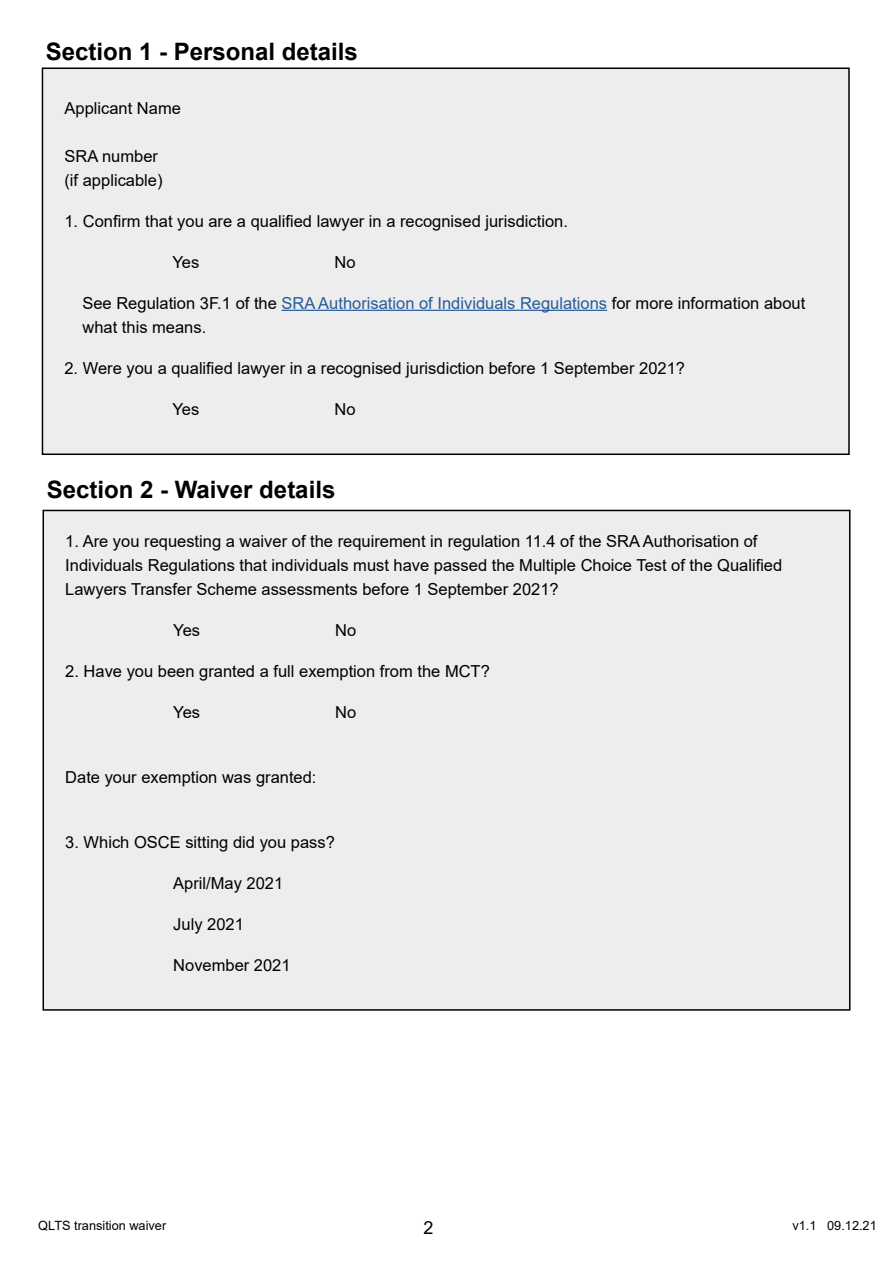
<style>
.page{position:relative;width:893px;height:1263px;background:#fff}
.page>*{position:absolute;margin:0;border:0;box-sizing:border-box;transform-origin:0 0}
.t1{font:700 24px "Arial";color:#000}
.t2{font:18px "Arial";color:#000}
.t3{font:16.5px/24px "Arial";color:#000}
.t4{font:12.75px "Arial";color:#000}
.s1{color:#275b9b}
</style>
<div class="page">
<div style="left:42px;top:68px;width:807px;height:386px;background:#ededed"></div>
<hr style="left:282px;top:310px;width:325px;height:1px;background:#275b9b">
<div style="left:42px;top:68px;width:808px;height:387px;border:2px solid #000"></div>
<div style="left:43px;top:510px;width:807px;height:500px;background:#ededed"></div>
<h1 class="t1" style="left:46px;top:35px;width:314px">Section 1 - Personal details</h1>
<p class="t3" style="left:64px;top:96px;width:118px">Applicant Name</p>
<p class="t3" style="left:64px;top:144px;width:100px">SRA number (if applicable)</p>
<p class="t3" style="left:64px;top:209px;width:505px">1. Confirm that you are a qualified lawyer in a recognised jurisdiction.</p>
<p class="t3" style="left:172px;top:250px;width:28px">Yes</p>
<p class="t3" style="left:334px;top:250px;width:23px">No</p>
<p class="t3" style="left:82px;top:291px;width:724px">See Regulation 3F.1 of the <span class="s1">SRA Authorisation of Individuals Regulations</span> for more information about what this means.</p>
<p class="t3" style="left:64px;top:356px;width:622px">2. Were you a qualified lawyer in a recognised jurisdiction before 1 September 2021?</p>
<p class="t3" style="left:172px;top:397px;width:28px">Yes</p>
<p class="t3" style="left:334px;top:397px;width:23px">No</p>
<h1 class="t1" style="left:47px;top:473px;width:290px">Section 2 - Waiver details</h1>
<p class="t3" style="left:65px;top:529px;width:718px">1. Are you requesting a waiver of the requirement in regulation 11.4 of the SRA Authorisation of<br>Individuals Regulations that individuals must have passed the Multiple Choice Test of the Qualified<br>Lawyers Transfer Scheme assessments before 1 September 2021?</p>
<p class="t3" style="left:173px;top:618px;width:28px">Yes</p>
<p class="t3" style="left:335px;top:618px;width:23px">No</p>
<p class="t3" style="left:65px;top:659px;width:426px">2. Have you been granted a full exemption from the MCT?</p>
<p class="t3" style="left:173px;top:700px;width:28px">Yes</p>
<p class="t3" style="left:335px;top:700px;width:23px">No</p>
<p class="t3" style="left:65px;top:765px;width:253px">Date your exemption was granted:</p>
<p class="t3" style="left:65px;top:830px;width:271px">3. Which OSCE sitting did you pass?</p>
<p class="t3" style="left:173px;top:871px;width:112px">April/May 2021</p>
<p class="t3" style="left:173px;top:912px;width:72px">July 2021</p>
<p class="t3" style="left:173px;top:953px;width:119px">November 2021</p>
<p class="t4" style="left:38px;top:1216px;width:130px">QLTS transition waiver</p>
<p class="t2" style="left:423px;top:1215px;width:12px">2</p>
<p class="t4" style="left:792px;top:1216px;width:86px">v1.1 09.12.21</p>
</div>
